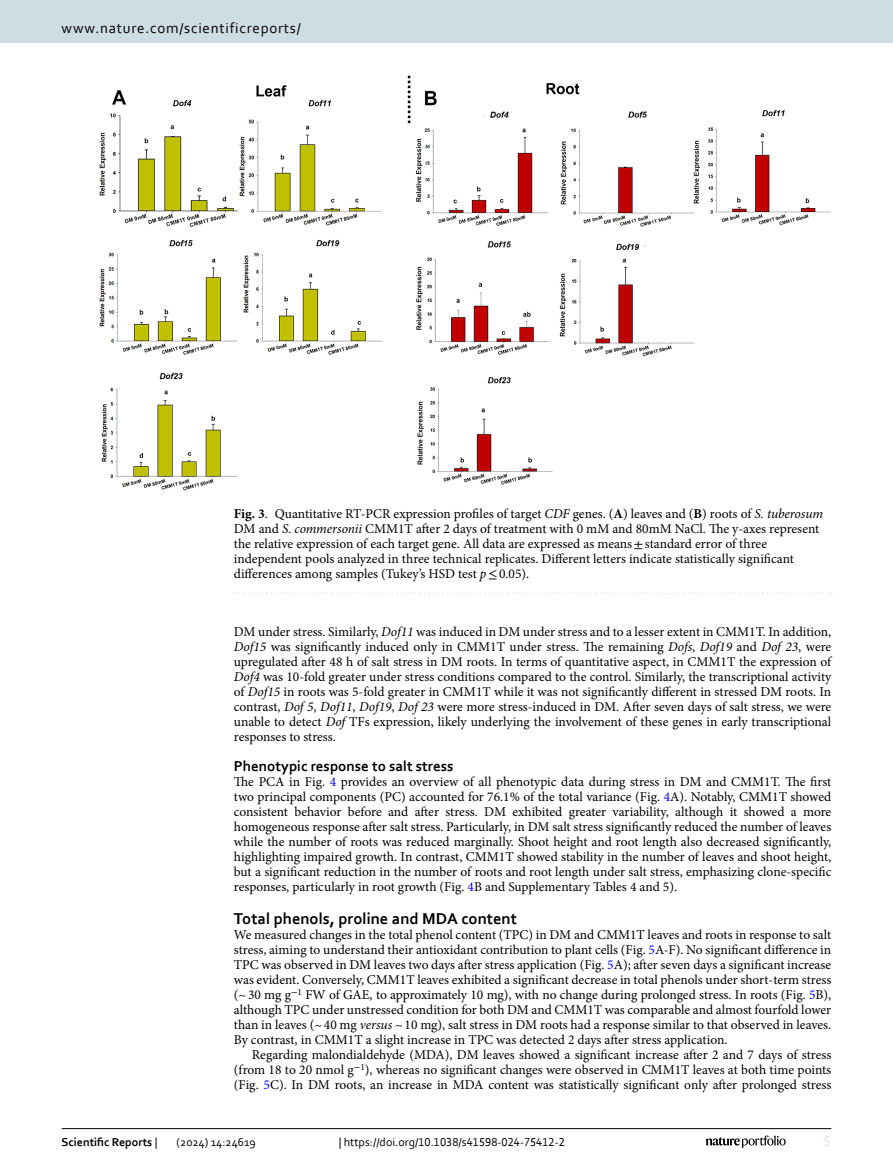
<style>
.page{position:relative;width:893px;height:1174px;background:#fff}
.page>*{position:absolute;margin:0;border:0;box-sizing:border-box;transform-origin:0 0}
.Head_1{font:700 16.5px "Corbel";color:#000}
.t1{font:15px "Corbel";letter-spacing:.05em;color:#000}
.Head_2{font:700 15px "Corbel";color:#000}
.t2{font:15px "Corbel";color:#d9e4eb}
.Body_Text{font:13.5px/15px "Minion Pro";color:#000;text-align:justify}
.Figure_Caption{font:13.5px/15px "Minion Pro";color:#000}
.Body_Text_Indent{font:13.5px/15px "Minion Pro";color:#000;text-align:justify}
.t3{font:12px "Corbel";color:#000}
.t4{font:700 12px "Corbel";color:#000}
.s1{font-weight:700}
.s2{font-style:italic}
.s3{font-family:"STIX"}
.s4{color:#00f}
.s5{font-weight:400}
</style>
<div class="page">
<img style="left:100px;top:76px;width:731px;height:414px">
<svg style="left:235px;top:592px;width:597px;height:2px"></svg>
<hr style="left:62px;top:1128px;width:769px;height:1px;background:#000">
<svg style="left:706px;top:1135px;width:80px;height:12px"></svg>
<div style="left:0;top:0;width:893px;height:43px;background:#cedde4"></div>
<p class="t1" style="left:62px;top:18px;width:241px">www.nature.com/scientificreports/</p>
<p class="Figure_Caption" style="left:234px;top:506px;width:591px"><span class="s1">Fig. 3</span>. Quantitative RT-PCR expression profiles of target <span class="s2">CDF</span> genes. (<span class="s1">A</span>) leaves and (<span class="s1">B</span>) roots of <span class="s2">S. tuberosum </span>DM and <span class="s2">S. commersonii</span> CMM1T after 2 days of treatment with 0 mM and 80mM NaCl. The y-axes represent the relative expression of each target gene. All data are expressed as means<span class="s3">±</span>standard error of three independent pools analyzed in three technical replicates. Different letters indicate statistically significant differences among samples (Tukey’s HSD test <span class="s2">p</span><span class="s3">≤</span>0.05).</p>
<p class="Body_Text" style="left:234px;top:624px;width:599px">DM under stress. Similarly, <span class="s2">Dof11</span> was induced in DM under stress and to a lesser extent in CMM1T. In addition, <span class="s2">Dof15</span> was significantly induced only in CMM1T under stress. The remaining <span class="s2">Dofs</span>, <span class="s2">Dof19</span> and <span class="s2">Dof 23</span>, were upregulated after 48 h of salt stress in DM roots. In terms of quantitative aspect, in CMM1T the expression of <span class="s2">Dof4</span> was 10-fold greater under stress conditions compared to the control. Similarly, the transcriptional activity of <span class="s2">Dof15</span> in roots was 5-fold greater in CMM1T while it was not significantly different in stressed DM roots. In contrast, <span class="s2">Dof 5</span>, <span class="s2">Dof11</span>, <span class="s2">Dof19</span>, <span class="s2">Dof 23</span> were more stress-induced in DM. After seven days of salt stress, we were unable to detect <span class="s2">Dof</span> TFs expression, likely underlying the involvement of these genes in early transcriptional responses to stress.</p>
<p class="Head_2" style="left:234px;top:757px;width:221px">Phenotypic response to salt stress</p>
<p class="Body_Text" style="left:234px;top:774px;width:599px">The PCA in Fig. <span class="s4">4</span> provides an overview of all phenotypic data during stress in DM and CMM1T. The first two principal components (PC) accounted for 76.1% of the total variance (Fig. <span class="s4">4</span>A). Notably, CMM1T showed consistent behavior before and after stress. DM exhibited greater variability, although it showed a more homogeneous response after salt stress. Particularly, in DM salt stress significantly reduced the number of leaves while the number of roots was reduced marginally. Shoot height and root length also decreased significantly, highlighting impaired growth. In contrast, CMM1T showed stability in the number of leaves and shoot height, but a significant reduction in the number of roots and root length under salt stress, emphasizing clone-specific responses, particularly in root growth (Fig. <span class="s4">4</span>B and Supplementary Tables 4 and 5).</p>
<p class="Head_1" style="left:234px;top:908px;width:285px">Total phenols, proline and MDA content</p>
<p class="Body_Text" style="left:234px;top:927px;width:599px">We measured changes in the total phenol content (TPC) in DM and CMM1T leaves and roots in response to salt stress, aiming to understand their antioxidant contribution to plant cells (Fig. <span class="s4">5</span>A-F). No significant difference in TPC was observed in DM leaves two days after stress application (Fig. <span class="s4">5</span>A); after seven days a significant increase was evident. Conversely, CMM1T leaves exhibited a significant decrease in total phenols under short-term stress (~30 mg g<sup>−</sup><sup>1</sup> FW of GAE, to approximately 10 mg), with no change during prolonged stress. In roots (Fig. <span class="s4">5</span>B), although TPC under unstressed condition for both DM and CMM1T was comparable and almost fourfold lower than in leaves (~40 mg <span class="s2">versus</span> ~10 mg), salt stress in DM roots had a response similar to that observed in leaves.<br>By contrast, in CMM1T a slight increase in TPC was detected 2 days after stress application.</p>
<p class="Body_Text_Indent" style="left:234px;top:1047px;width:599px;text-indent:18px">Regarding malondialdehyde (MDA), DM leaves showed a significant increase after 2 and 7 days of stress (from 18 to 20 nmol g<sup>−</sup><sup>1</sup>), whereas no significant changes were observed in CMM1T leaves at both time points (Fig. <span class="s4">5</span>C). In DM roots, an increase in MDA content was statistically significant only after prolonged stress</p>
<p class="t4" style="left:62px;top:1134px;width:97px">Scientific Reports <span class="s5">|</span></p>
<p class="t3" style="left:177px;top:1134px;width:81px">(2024) 14:24619</p>
<p class="t3" style="left:339px;top:1134px;width:228px">| https://doi.org/10.1038/s41598-024-75412-2</p>
<p class="t2" style="left:824px;top:1132px;width:9px">5</p>
</div>
